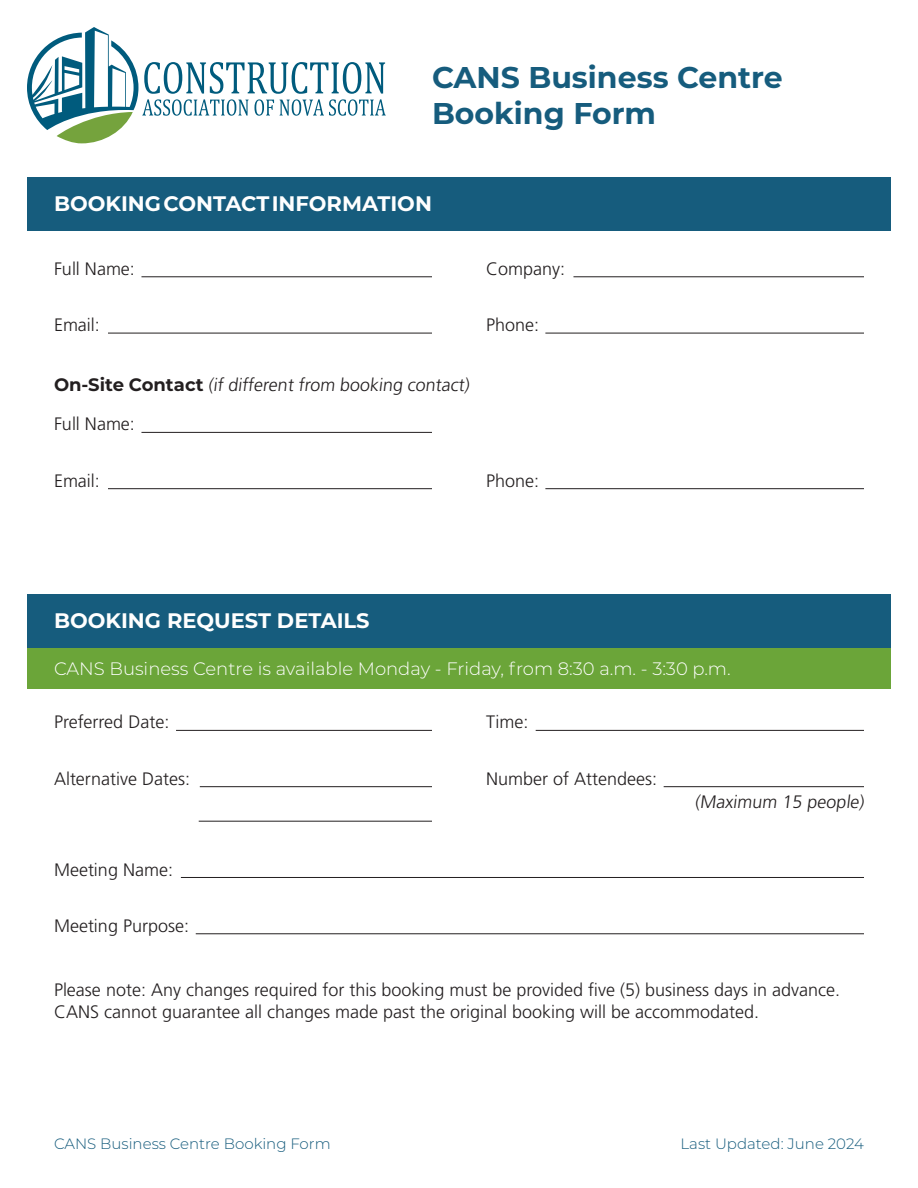
<style>
.page{position:relative;width:918px;height:1188px;background:#fff}
.page>*{position:absolute;margin:0;border:0;box-sizing:border-box;transform-origin:0 0}
.t1{font:700 30px/36px "Montserrat";color:#165c7d}
.t2{font:700 21px "Montserrat";color:#fff}
.t3{font:300 18px/21.6px "Frutiger LT Std";color:#231f20}
.t4{font:300 18px "Montserrat";color:#fff}
.t5{font:300 15px "Montserrat";color:#165c7d}
.s1{font-family:"Montserrat";font-weight:700}
</style>
<div class="page">
<svg style="left:27px;top:27px;width:359px;height:116px"></svg>
<div style="left:27px;top:177px;width:864px;height:54px;background:#165c7d"></div>
<hr style="left:141px;top:276px;width:291px;height:1px;background:#231f20">
<hr style="left:108px;top:333px;width:324px;height:1px;background:#231f20">
<hr style="left:573px;top:276px;width:291px;height:1px;background:#231f20">
<hr style="left:545px;top:333px;width:319px;height:1px;background:#231f20">
<hr style="left:141px;top:432px;width:291px;height:1px;background:#231f20">
<hr style="left:108px;top:488px;width:324px;height:1px;background:#231f20">
<hr style="left:545px;top:488px;width:319px;height:1px;background:#231f20">
<div style="left:27px;top:594px;width:864px;height:54px;background:#165c7d"></div>
<div style="left:27px;top:648px;width:864px;height:40px;background:#6ba539"></div>
<hr style="left:176px;top:730px;width:256px;height:1px;background:#231f20">
<hr style="left:536px;top:730px;width:328px;height:1px;background:#231f20">
<hr style="left:200px;top:786px;width:232px;height:1px;background:#231f20">
<hr style="left:199px;top:821px;width:233px;height:1px;background:#231f20">
<hr style="left:196px;top:933px;width:668px;height:1px;background:#231f20">
<hr style="left:664px;top:786px;width:200px;height:1px;background:#231f20">
<hr style="left:181px;top:877px;width:683px;height:1px;background:#231f20">
<p class="t1" style="left:432px;top:58px;width:352px">CANS Business Centre<br>Booking Form</p>
<p class="t2" style="left:54px;top:189px;width:379px">BOOKING CONTACT INFORMATION</p>
<p class="t3" style="left:54px;top:258px;width:82px">Full Name:</p>
<p class="t3" style="left:54px;top:314px;width:47px">Email:</p>
<p class="t3" style="left:486px;top:258px;width:81px">Company:</p>
<p class="t3" style="left:486px;top:314px;width:55px">Phone:</p>
<p class="t3" style="left:54px;top:375px;width:419px"><span class="s1">On-Site Contact</span> (if different from booking contact)</p>
<p class="t3" style="left:54px;top:414px;width:82px">Full Name:</p>
<p class="t3" style="left:54px;top:470px;width:47px">Email:</p>
<p class="t3" style="left:486px;top:470px;width:55px">Phone:</p>
<p class="t2" style="left:54px;top:606px;width:317px">BOOKING REQUEST DETAILS</p>
<p class="t4" style="left:54px;top:656px;width:678px">CANS Business Centre is available Monday - Friday, from 8:30 a.m. - 3:30 p.m.</p>
<p class="t3" style="left:54px;top:712px;width:117px">Preferred Date:</p>
<p class="t3" style="left:486px;top:712px;width:44px">Time:</p>
<p class="t3" style="left:54px;top:768px;width:138px">Alternative Dates:</p>
<p class="t3" style="left:54px;top:859px;width:121px">Meeting Name:</p>
<p class="t3" style="left:54px;top:915px;width:137px">Meeting Purpose:</p>
<p class="t3" style="left:486px;top:768px;width:173px">Number of Attendees:</p>
<p class="t3" style="left:695px;top:791px;width:173px">(Maximum 15 people)</p>
<p class="t3" style="left:54px;top:980px;width:788px">Please note: Any changes required for this booking must be provided five (5) business days in advance.<br>CANS cannot guarantee all changes made past the original booking will be accommodated.</p>
<p class="t5" style="left:54px;top:1133px;width:278px">CANS Business Centre Booking Form</p>
<p class="t5" style="left:681px;top:1133px;width:185px">Last Updated: June 2024</p>
</div>
